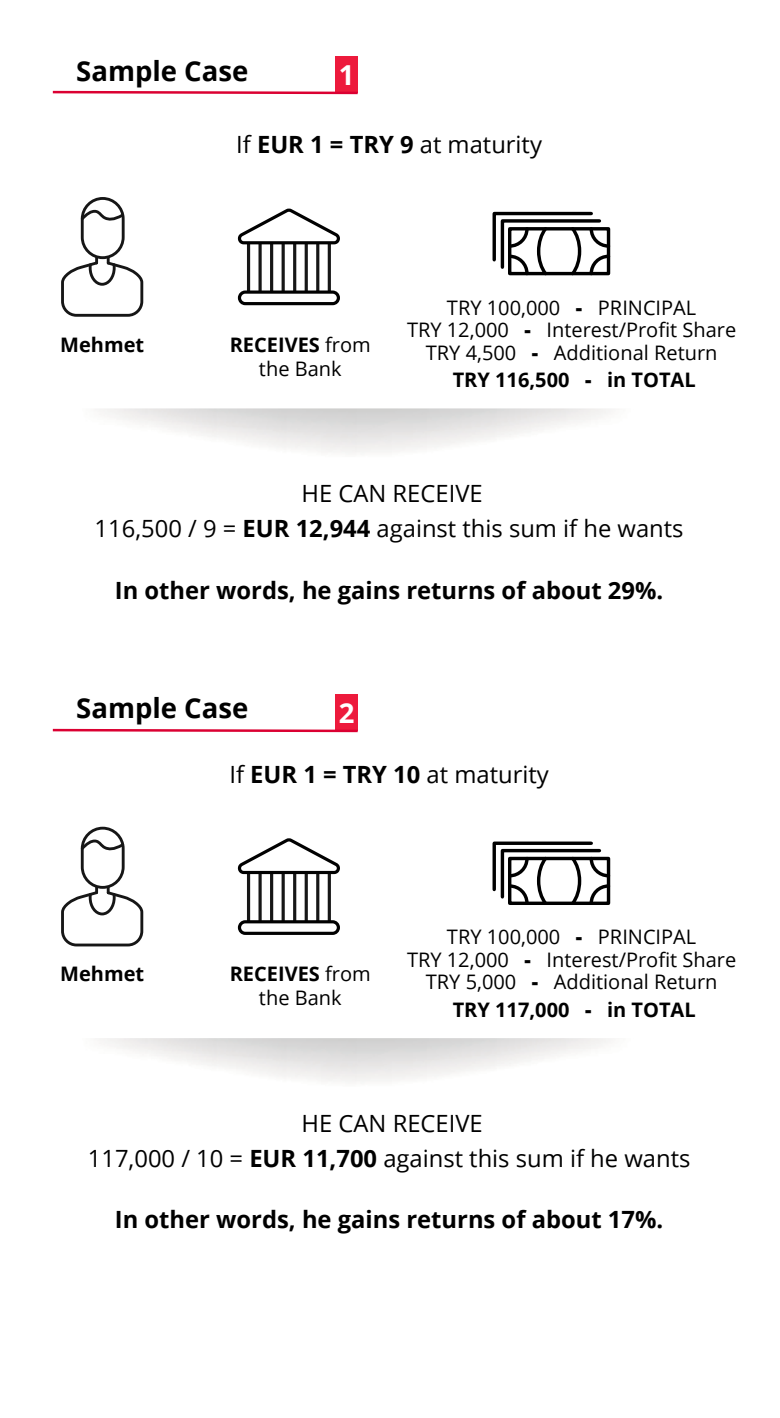
<style>
.page{position:relative;width:780px;height:1418px;background:#fff}
.page>*{position:absolute;margin:0;border:0;box-sizing:border-box;transform-origin:0 0}
.t1{font:700 27.5px "Open Sans";color:#000}
.t2{font:700 27.5px "Open Sans";color:#fff}
.t3{font:23.75px/35px "Open Sans";color:#000;text-align:center}
.t4{font:700 23.75px "Open Sans";color:#000}
.t5{font:20px/22.5px "Open Sans";color:#000;text-align:center}
.t6{font:700 20px "Open Sans";color:#000}
.s1{font-weight:700}
.s2{font-weight:800}
</style>
<div class="page">
<div style="left:81px;top:197px;width:44px;height:62px;border:3px solid #161616;border-radius:20px"></div>
<svg style="left:61px;top:258px;width:82px;height:59px"></svg>
<svg style="left:80px;top:210px;width:45px;height:13px"></svg>
<div style="left:81px;top:826px;width:44px;height:62px;border:3px solid #161616;border-radius:20px"></div>
<svg style="left:61px;top:887px;width:82px;height:59px"></svg>
<svg style="left:80px;top:840px;width:45px;height:13px"></svg>
<svg style="left:492px;top:212px;width:118px;height:63px"></svg>
<svg style="left:492px;top:841px;width:118px;height:64px"></svg>
<div style="left:247px;top:236px;width:15px;height:63px;border:3px solid #161616;border-radius:6px"></div>
<div style="left:270px;top:236px;width:15px;height:63px;border:3px solid #161616;border-radius:6px"></div>
<div style="left:293px;top:236px;width:15px;height:63px;border:3px solid #161616;border-radius:6px"></div>
<div style="left:316px;top:236px;width:15px;height:63px;border:3px solid #161616;border-radius:6px"></div>
<svg style="left:238px;top:208px;width:102px;height:38px"></svg>
<div style="left:239px;top:292px;width:99px;height:11px;background:#fff;border-radius:6px"></div>
<div style="left:238px;top:290px;width:102px;height:15px;border:3px solid #010101;border-radius:6px"></div>
<div style="left:247px;top:865px;width:15px;height:64px;border:3px solid #161616;border-radius:6px"></div>
<div style="left:270px;top:865px;width:15px;height:64px;border:3px solid #161616;border-radius:6px"></div>
<div style="left:293px;top:865px;width:15px;height:64px;border:3px solid #161616;border-radius:6px"></div>
<div style="left:316px;top:865px;width:15px;height:64px;border:3px solid #161616;border-radius:6px"></div>
<svg style="left:238px;top:838px;width:102px;height:37px"></svg>
<div style="left:239px;top:921px;width:99px;height:12px;background:#fff;border-radius:6px"></div>
<div style="left:238px;top:920px;width:102px;height:14px;border:3px solid #010101;border-radius:6px"></div>
<div style="left:335px;top:57px;width:22px;height:36px;background:#ed1a3c"></div>
<svg style="left:52px;top:90px;width:306px;height:5px"></svg>
<div style="left:335px;top:694px;width:22px;height:37px;background:#ed1a3c"></div>
<svg style="left:52px;top:727px;width:306px;height:6px"></svg>
<h1 class="t1" style="left:76px;top:52px;width:174px">Sample Case</h1>
<h1 class="t2" style="left:339px;top:56px;width:17px">1</h1>
<p class="t6" style="left:60px;top:330px;width:85px">Mehmet</p>
<p class="t3" style="left:236px;top:126px;width:307px">If <span class="s1">EUR 1 = TRY 9</span> at maturity</p>
<p class="t5" style="left:230px;top:332px;width:143px;line-height:24px"><span class="s1">RECEIVES</span> from the Bank</p>
<p class="t5" style="left:407px;top:295px;width:331px">TRY 100,000 <span class="s2">-</span> PRINCIPAL<br>TRY 12,000 <span class="s2">-</span> Interest/Profit Share<br>TRY 4,500 <span class="s2">-</span> Additional Return</p>
<p class="t6" style="left:452px;top:366px;width:244px">TRY 116,500 <span class="s2">-</span> in TOTAL</p>
<p class="t3" style="left:95px;top:475px;width:590px">HE CAN RECEIVE<br>116,500 / 9 = <span class="s1">EUR 12,944</span> against this sum if he wants</p>
<p class="t4" style="left:115px;top:573px;width:549px">In other words, he gains returns of about 29%.</p>
<h1 class="t1" style="left:76px;top:689px;width:174px">Sample Case</h1>
<h1 class="t2" style="left:339px;top:693px;width:17px">2</h1>
<p class="t6" style="left:60px;top:960px;width:85px">Mehmet</p>
<p class="t3" style="left:229px;top:756px;width:321px">If <span class="s1">EUR 1 = TRY 10</span> at maturity</p>
<p class="t5" style="left:230px;top:961px;width:143px;line-height:24px"><span class="s1">RECEIVES</span> from the Bank</p>
<p class="t5" style="left:407px;top:925px;width:331px">TRY 100,000 <span class="s2">-</span> PRINCIPAL<br>TRY 12,000 <span class="s2">-</span> Interest/Profit Share<br>TRY 5,000 <span class="s2">-</span> Additional Return</p>
<p class="t6" style="left:452px;top:995px;width:244px">TRY 117,000 <span class="s2">-</span> in TOTAL</p>
<p class="t3" style="left:88px;top:1105px;width:604px">HE CAN RECEIVE<br>117,000 / 10 = <span class="s1">EUR 11,700</span> against this sum if he wants</p>
<p class="t4" style="left:115px;top:1202px;width:549px">In other words, he gains returns of about 17%.</p>
</div>
